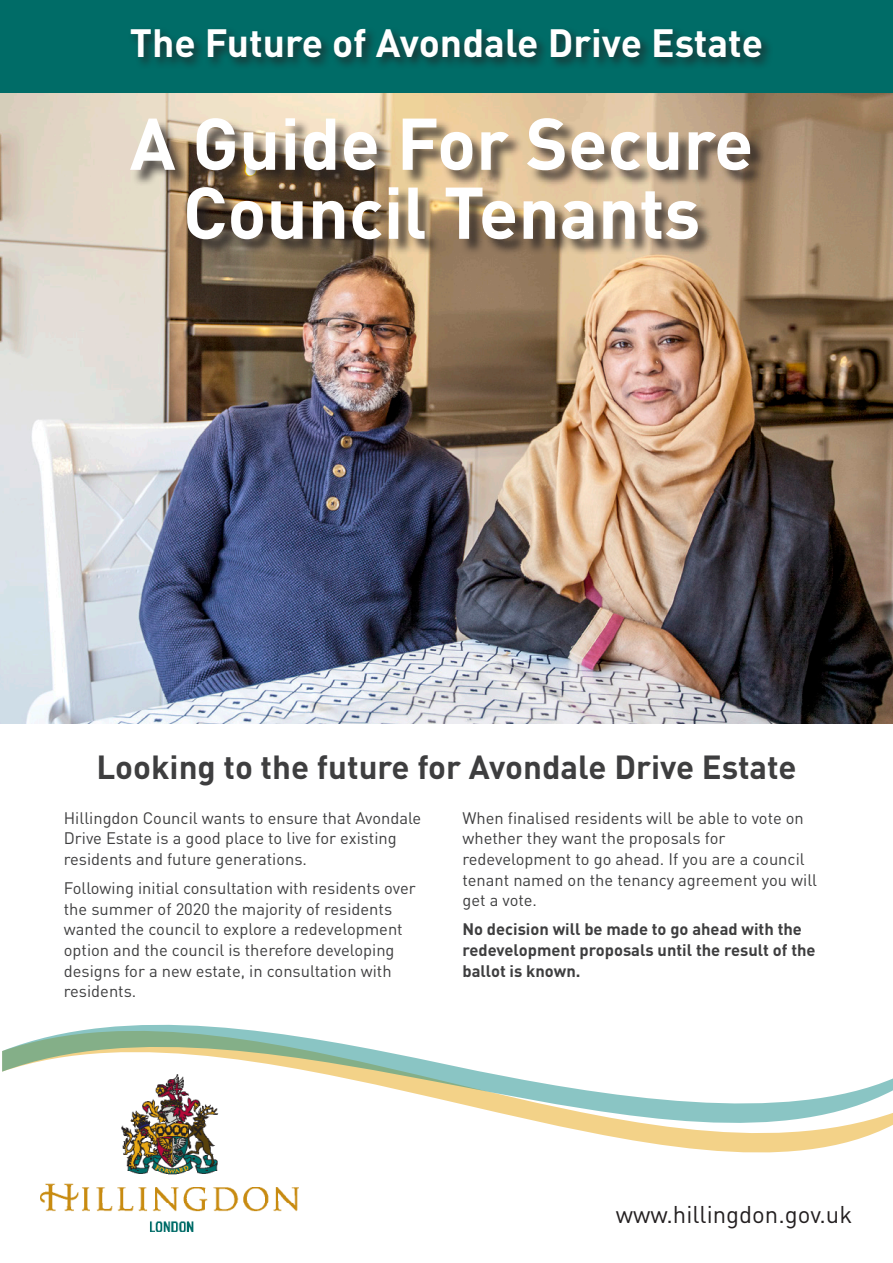
<style>
.page{position:relative;width:893px;height:1263px;background:#fff}
.page>*{position:absolute;margin:0;border:0;box-sizing:border-box;transform-origin:0 0}
.Cover{font:700 72px/69px "DINOT";color:#fff;text-align:center}
.t1{font:700 39px "DINOT";color:#fff}
.Heading{font:700 33px "DINOT";color:#3e3e3f}
.t2{font:24px "DINOT";color:#231f20}
.t3{font:16.5px/20.7px "DINOT";color:#3e3e3f}
.Bold{font:700 16.5px/20.7px "DINOT";color:#3e3e3f}
</style>
<div class="page">
<img style="left:0;top:92px;width:893px;height:632px">
<div style="left:0;top:0;width:893px;height:92px;background:#006c67"></div>
<div style="left:128px;top:26px;width:646px;height:44px;background:#231f20;opacity:.75"></div>
<svg style="left:550px;top:1124px;width:343px;height:29px;fill:#f3d38b"></svg>
<svg style="left:2px;top:1025px;width:891px;height:99px"></svg>
<img style="left:40px;top:1074px;width:258px;height:157px">
<div style="left:131px;top:119px;width:636px;height:137px;background:#231f20;opacity:.75"></div>
<p class="t1" style="left:130px;top:18px;width:635px">The Future of Avondale Drive Estate</p>
<p class="Cover" style="left:130px;top:107px;width:625px">A Guide For Secure<br>Council Tenants</p>
<p class="Heading" style="left:96px;top:745px;width:702px">Looking to the future for Avondale Drive Estate</p>
<p class="t3" style="left:64px;top:807px;width:359px">Hillingdon Council wants to ensure that Avondale<br>Drive Estate is a good place to live for existing residents and future generations.</p>
<p class="t3" style="left:64px;top:877px;width:353px">Following initial consultation with residents over the summer of 2020 the majority of residents wanted the council to explore a redevelopment option and the council is therefore developing designs for a new estate, in consultation with residents.</p>
<p class="t3" style="left:462px;top:807px;width:356px">When finalised residents will be able to vote on whether they want the proposals for redevelopment to go ahead. If you are a council tenant named on the tenancy agreement you will get a vote.</p>
<p class="Bold" style="left:462px;top:918px;width:355px">No decision will be made to go ahead with the redevelopment proposals until the result of the ballot is known.</p>
<p class="t2" style="left:616px;top:1198px;width:238px">www.hillingdon.gov.uk</p>
</div>
